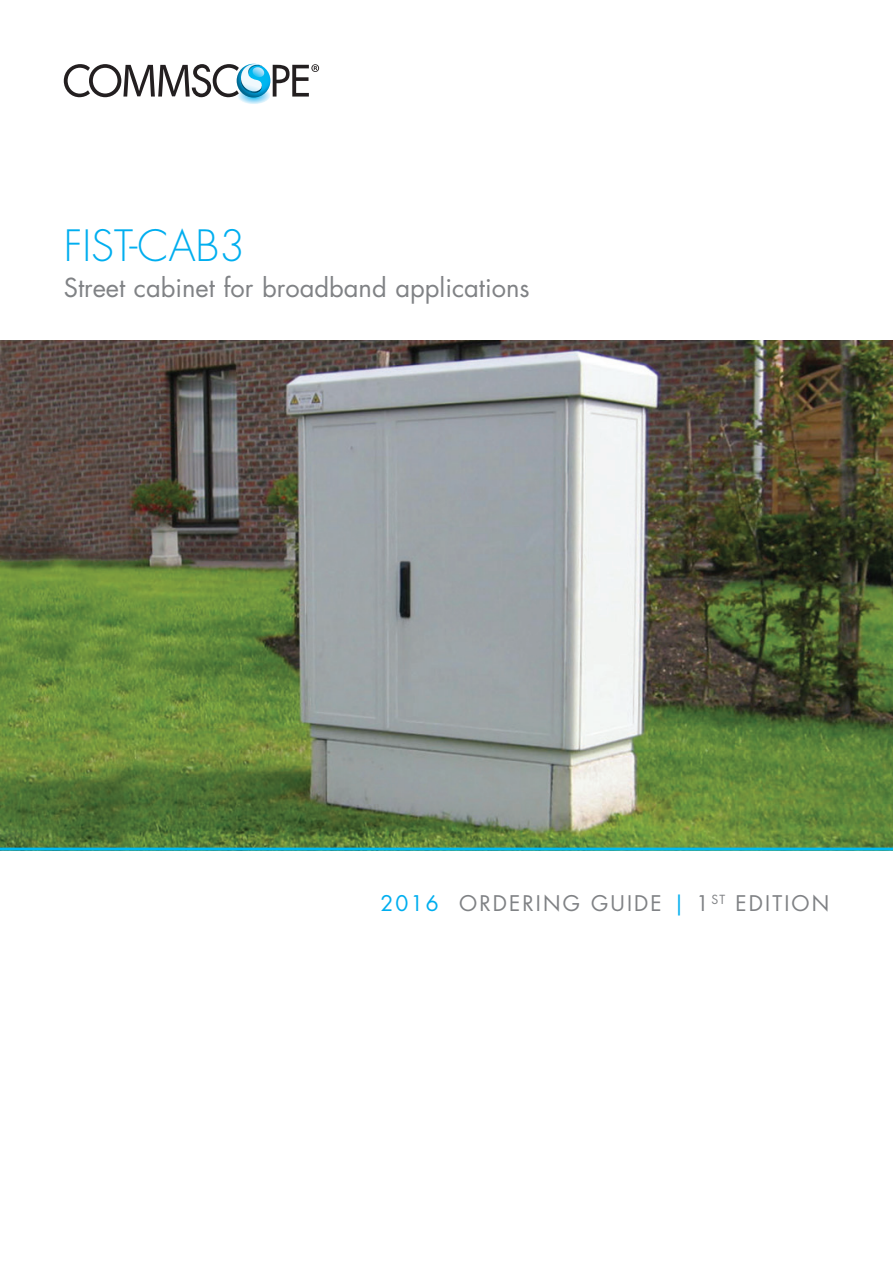
<style>
.page{position:relative;width:893px;height:1263px;background:#fff}
.page>*{position:absolute;margin:0;border:0;box-sizing:border-box;transform-origin:0 0}
.t1{font:300 42px "Futura Std";color:#00aeef}
.t2{font:25.5px "Futura Std";color:#808285}
.t3{font:21px "Futura Std";letter-spacing:.1em;color:#808285}
.s1{color:#00aeef}
</style>
<div class="page">
<svg style="left:64px;top:63px;width:255px;height:41px"></svg>
<img style="left:0;top:340px;width:893px;height:508px">
<hr style="left:0;top:848px;width:893px;height:3px;background:#00baf1">
<h1 class="t1" style="left:64px;top:220px;width:183px">FIST-CAB3</h1>
<p class="t2" style="left:64px;top:271px;width:467px">Street cabinet for broadband applications</p>
<p class="t3" style="left:381px;top:889px;width:450px"><span class="s1">2016</span> ORDERING GUIDE <span class="s1">|</span> 1<sup>ST</sup> EDITION</p>
</div>
